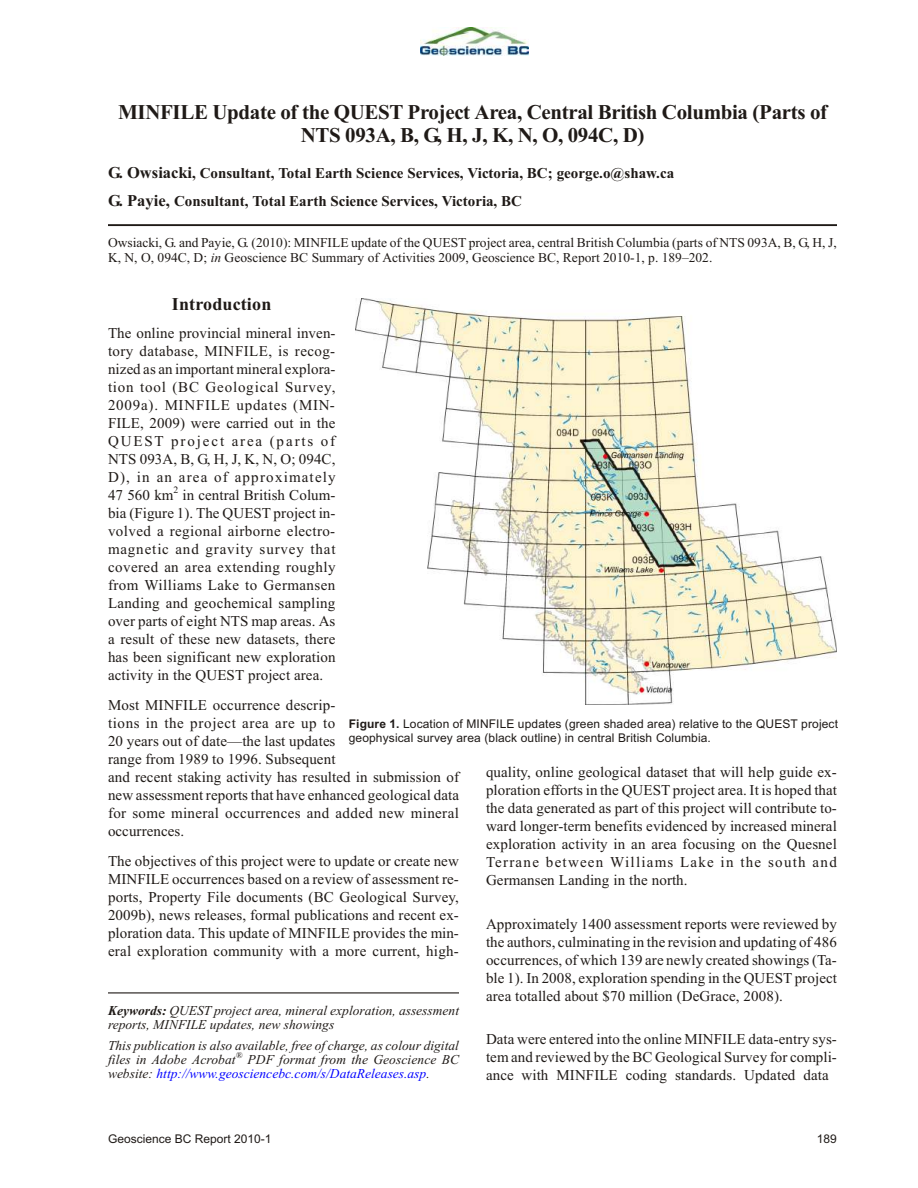
<style>
.page{position:relative;width:918px;height:1188px;background:#fff}
.page>*{position:absolute;margin:0;border:0;box-sizing:border-box;transform-origin:0 0}
.t1{font:700 21px/22.8px "Times New Roman";letter-spacing:-.015em;color:#1f1a17;text-align:center}
.t2{font:700 18px "Times New Roman";letter-spacing:.01em;color:#1f1a17}
.t3{font:15px/18px "Times New Roman";letter-spacing:.01em;color:#1f1a17;text-align:justify}
.t4{font:700 15px/27.2px "Times New Roman";color:#1f1a17}
.t5{font:13.5px/15px "Times New Roman";color:#1f1a17}
.t6{font:italic 13.5px/14.2px "Times New Roman";color:#1f1a17}
.t7{font:italic 13.5px/14.2px "Times New Roman";color:#00f}
.t8{font:12px/13.5px "Arial";letter-spacing:.01em;color:#1f1a17}
.t9{font:9.75px "Times New Roman";color:#1f1a17}
.t10{font:italic 8.7px "Times New Roman";color:#1f1a17}
.s1{font-size:16.5px}
.s2{font-style:italic}
.s3{font-weight:700}
.s4{color:#1f1a17}
</style>
<div class="page">
<hr style="left:108px;top:224px;width:729px;height:2px;background:#1f1a17">
<img style="left:421px;top:27px;width:108px;height:28px">
<hr style="left:108px;top:992px;width:351px;height:1px;background:#1f1a17">
<img style="left:356px;top:298px;width:481px;height:407px">
<h1 class="t1" style="left:118px;top:103px;width:711px">MINFILE Update of the QUEST Project Area, Central British Columbia (Parts of<br>NTS 093A, B, G, H, J, K, N, O, 094C, D)</h1>
<p class="t4" style="left:108px;top:161px;width:568px"><span class="s1">G. Owsiacki</span>, Consultant, Total Earth Science Services, Victoria, BC; george.o@shaw.ca<br><span class="s1">G. Payie,</span> Consultant, Total Earth Science Services, Victoria, BC</p>
<p class="t5" style="left:108px;top:236px;width:730px">Owsiacki, G. and Payie, G. (2010): MINFILE update of the QUEST project area, central Brit ish Co lum bia (parts of NTS 093A, B, G, H, J,<br>K, N, O, 094C, D; <span class="s2">in</span> Geoscience BC Sum mary of Ac tiv i ties 2009, Geoscience BC, Re port 2010-1, p. 189–202.</p>
<p class="t2" style="left:172px;top:298px;width:101px">Introduction</p>
<p class="t3" style="left:108px;top:325px;width:229px">The on line pro vin cial min eral in ven - tory da ta base, MINFILE, is rec og - nized as an impor tant min eral ex plo ra - tion tool (BC Geo logi cal Sur vey, 2009a). MINFILE up dates (MIN - FILE, 2009) were car ried out in the QUEST pro ject area (parts of NTS 093A, B, G, H, J, K, N, O; 094C, D), in an area of ap prox i mately 47 560 km</p>
<p class="t9" style="left:174px;top:486px;width:6px">2</p>
<p class="t3" style="left:108px;top:487px;width:229px;text-indent:75px">in central Brit ish Colum - bia (Fig ure 1). The QUEST pro ject in - volved a re gional airborne elec tro - mag netic and grav ity sur vey that cov ered an area ex tend ing roughly from Wil liams Lake to Germansen Land ing and geo chem i cal sam pling over parts of eight NTS map ar eas. As a re sult of these new datasets, there has been sig nif i cant new exploration activity in the QUEST project area.</p>
<p class="t3" style="left:108px;top:697px;width:353px;text-align:left">Most MINFILE oc cur rence de scrip -<br>tions in the pro ject area are up to<br>20 years out of date—the last up dates<br>range from 1989 to 1996. Sub se quent<br>and re cent stak ing activ ity has re sulted in sub mis sion of new as sess ment re ports that have en hanced geo log i cal data for some min eral oc cur rences and added new mineral occurrences.</p>
<p class="t3" style="left:108px;top:853px;width:352px">The objec tives of this project were to up date or cre ate new MINFILE oc cur rences based on a re view of as sess ment re - ports, Prop erty File doc u ments (BC Geo log i cal Sur vey, 2009b), news re leases, for mal pub lica tions and recent ex - plo ra tion data. This up date of MINFILE pro vides the min - eral ex plo ra tion commu nity with a more cur rent, high-</p>
<p class="t8" style="left:349px;top:719px;width:491px"><span class="s3">Fig ure 1.</span> Lo ca tion of MINFILE up dates (green shaded area) rel a tive to the QUEST pro ject geo phys i cal sur vey area (black out line) in cen tral Brit ish Co lum bia.</p>
<p class="t3" style="left:486px;top:765px;width:353px">qual ity, online geo logi cal dataset that will help guide ex - plo ra tion efforts in the QUEST pro ject area. It is hoped that the data gen er ated as part of this pro ject will con trib ute to - ward lon ger-term ben e fits ev i denced by in creased min eral ex plo ra tion ac tiv ity in an area fo cus ing on the Quesnel Terrane be tween Williams Lake in the south and Germansen Landing in the north.</p>
<p class="t3" style="left:486px;top:916px;width:353px">Ap prox i mately 1400 as sess ment re ports were re viewed by the au thors, cul mi nat ing in the re vi sion and up dat ing of 486 oc cur rences, of which 139 are newly cre ated show ings (Ta - ble 1). In 2008, ex plo ra tion spend ing in the QUEST pro ject area to talled about $70 million (DeGrace, 2008).</p>
<p class="t3" style="left:486px;top:1031px;width:352px">Data were entered into the on line MINFILE data-entry sys - tem and re viewed by the BC Geo log i cal Sur vey for compli&shy;ance with MINFILE cod ing stan dards. Up dated data</p>
<p class="t6" style="left:108px;top:1005px;width:353px"><span class="s3">Keywords:</span> QUEST pro ject area, min eral ex plo ra tion, as sess ment re ports, MINFILE up dates, new show ings</p>
<p class="t6" style="left:108px;top:1039px;width:352px">This pub li ca tion is also avail able, free of charge, as col our dig i tal files in Adobe Ac ro bat</p>
<p class="t10" style="left:236px;top:1052px;width:8px">®</p>
<p class="t7" style="left:108px;top:1054px;width:353px;text-indent:139px"><span class="s4">PDF format from the Geoscience BC website:</span> http://www.geosciencebc.com/s/DataReleases.asp<span class="s4">.</span></p>
<p class="t8" style="left:108px;top:1134px;width:165px">Geoscience BC Re port 2010-1</p>
<p class="t8" style="left:817px;top:1134px;width:22px">189</p>
</div>
